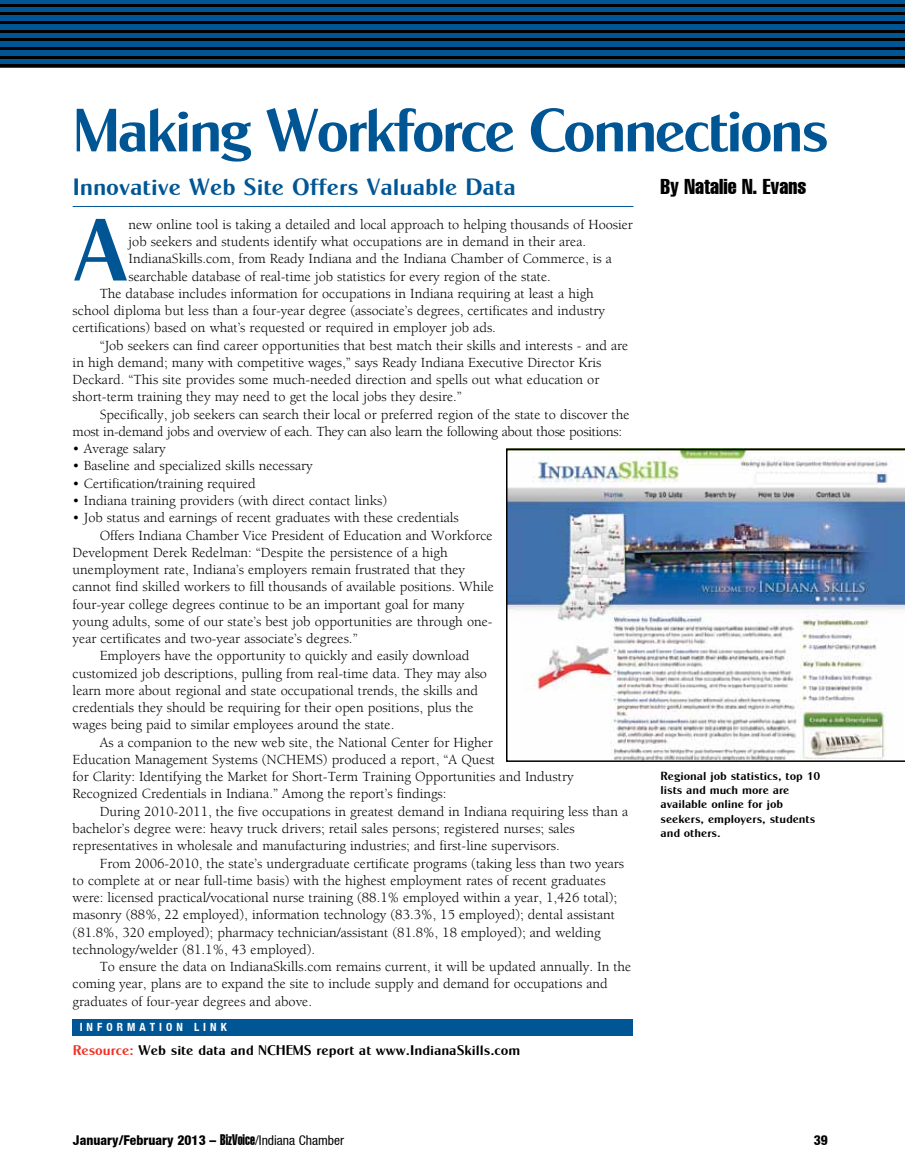
<style>
.page{position:relative;width:905px;height:1175px;background:#fff}
.page>*{position:absolute;margin:0;border:0;box-sizing:border-box;transform-origin:0 0}
.t1{font:89.1px "Cg Globe Gothic Bd";color:#005695}
.t2{font:61.5px "Cg Globe Gothic Bd";letter-spacing:-.05em;color:#005695}
.t3{font:24px "Cg Globe Gothic Bd";color:#005695}
.t4{font:extra-condensed 21px "Helvetica";color:#000}
.t5{font:14.25px "Berkeley";color:#000}
.t6{font:14.25px "Berkeley";letter-spacing:-.02em;color:#000}
.t7{font:14.25px "Cg Globe Gothic Bd";color:#000}
.t8{font:800 condensed 13.5px "Helvetica Neue";color:#000}
.t9{font:12px/14.4px "Cg Globe Gothic Bd";color:#000}
.t10{font:700 condensed 11.25px "Helvetica Neue";letter-spacing:.36em;color:#fff}
.s1{color:#ee3124}
.s2{font-family:"Helvetica Extra Compressed";font-weight:400;font-stretch:normal;font-size:15px}
.s3{font-weight:400}
</style>
<div class="page">
<div style="left:0;top:0;width:904px;height:67px;background:#005695"></div>
<hr style="left:0;top:4px;width:904px;height:2px;background:#000">
<hr style="left:0;top:12px;width:904px;height:3px;background:#000">
<hr style="left:0;top:21px;width:904px;height:3px;background:#000">
<hr style="left:0;top:30px;width:904px;height:2px;background:#000">
<hr style="left:0;top:38px;width:904px;height:3px;background:#000">
<hr style="left:0;top:47px;width:904px;height:3px;background:#000">
<hr style="left:0;top:56px;width:904px;height:2px;background:#000">
<hr style="left:0;top:64px;width:904px;height:3px;background:#000">
<hr style="left:73px;top:206px;width:560px;height:1px;background:#005695">
<div style="left:73px;top:1019px;width:560px;height:16px;background:#005695"></div>
<img style="left:506px;top:449px;width:398px;height:313px">
<p class="t2" style="left:73px;top:93px;width:757px">Making Workforce Connections</p>
<p class="t3" style="left:73px;top:172px;width:444px">Innovative Web Site Offers Valuable Data</p>
<p class="t4" style="left:660px;top:173px;width:147px">By Natalie N. Evans</p>
<p class="t1" style="left:73px;top:196px;width:57px">A</p>
<p class="t5" style="left:128px;top:217px;width:506px">new online tool is taking a detailed and local approach to helping thousands of Hoosier</p>
<p class="t5" style="left:128px;top:234px;width:459px">job seekers and students identify what occupations are in demand in their area.</p>
<p class="t5" style="left:128px;top:251px;width:485px">IndianaSkills.com, from Ready Indiana and the Indiana Chamber of Commerce, is a</p>
<p class="t5" style="left:128px;top:268px;width:424px">searchable database of real-time job statistics for every region of the state.</p>
<p class="t5" style="left:100px;top:286px;width:496px">The database includes information for occupations in Indiana requiring at least a high</p>
<p class="t5" style="left:73px;top:303px;width:534px">school diploma but less than a four-year degree (associate’s degrees, certificates and industry</p>
<p class="t5" style="left:73px;top:320px;width:425px">certifications) based on what’s requested or required in employer job ads.</p>
<p class="t5" style="left:100px;top:337px;width:530px">“Job seekers can find career opportunities that best match their skills and interests - and are</p>
<p class="t5" style="left:73px;top:355px;width:530px">in high demand; many with competitive wages,” says Ready Indiana Executive Director Kris</p>
<p class="t5" style="left:73px;top:372px;width:528px">Deckard. “This site provides some much-needed direction and spells out what education or</p>
<p class="t5" style="left:73px;top:389px;width:391px">short-term training they may need to get the local jobs they desire.”</p>
<p class="t5" style="left:100px;top:406px;width:531px">Specifically, job seekers can search their local or preferred region of the state to discover the</p>
<p class="t6" style="left:73px;top:424px;width:551px">most in-demand jobs and overview of each. They can also learn the following about those positions:</p>
<p class="t5" style="left:73px;top:441px;width:95px">• Average salary</p>
<p class="t5" style="left:73px;top:458px;width:242px">• Baseline and specialized skills necessary</p>
<p class="t5" style="left:73px;top:476px;width:185px">• Certification/training required</p>
<p class="t5" style="left:73px;top:493px;width:316px">• Indiana training providers (with direct contact links)</p>
<p class="t5" style="left:73px;top:510px;width:387px">• Job status and earnings of recent graduates with these credentials</p>
<p class="t5" style="left:100px;top:527px;width:394px">Offers Indiana Chamber Vice President of Education and Workforce</p>
<p class="t5" style="left:73px;top:545px;width:376px">Development Derek Redelman: “Despite the persistence of a high</p>
<p class="t5" style="left:73px;top:562px;width:394px">unemployment rate, Indiana’s employers remain frustrated that they</p>
<p class="t5" style="left:73px;top:579px;width:422px">cannot find skilled workers to fill thousands of available positions. While</p>
<p class="t5" style="left:73px;top:596px;width:393px">four-year college degrees continue to be an important goal for many</p>
<p class="t5" style="left:73px;top:614px;width:421px">young adults, some of our state’s best job opportunities are through one-</p>
<p class="t5" style="left:73px;top:631px;width:286px">year certificates and two-year associate’s degrees.”</p>
<p class="t5" style="left:100px;top:648px;width:371px">Employers have the opportunity to quickly and easily download</p>
<p class="t5" style="left:73px;top:665px;width:416px">customized job descriptions, pulling from real-time data. They may also</p>
<p class="t5" style="left:73px;top:683px;width:407px">learn more about regional and state occupational trends, the skills and</p>
<p class="t5" style="left:73px;top:700px;width:402px">credentials they should be requiring for their open positions, plus the</p>
<p class="t5" style="left:73px;top:717px;width:323px">wages being paid to similar employees around the state.</p>
<p class="t5" style="left:100px;top:734px;width:394px">As a companion to the new web site, the National Center for Higher</p>
<p class="t5" style="left:73px;top:752px;width:424px">Education Management Systems (NCHEMS) produced a report, “A Quest</p>
<p class="t5" style="left:73px;top:769px;width:502px">for Clarity: Identifying the Market for Short-Term Training Opportunities and Industry</p>
<p class="t5" style="left:73px;top:786px;width:375px">Recognized Credentials in Indiana.” Among the report’s findings:</p>
<p class="t5" style="left:100px;top:803px;width:530px">During 2010-2011, the five occupations in greatest demand in Indiana requiring less than a</p>
<p class="t5" style="left:73px;top:821px;width:503px">bachelor’s degree were: heavy truck drivers; retail sales persons; registered nurses; sales</p>
<p class="t5" style="left:73px;top:838px;width:489px">representatives in wholesale and manufacturing industries; and first-line supervisors.</p>
<p class="t5" style="left:100px;top:855px;width:526px">From 2006-2010, the state’s undergraduate certificate programs (taking less than two years</p>
<p class="t5" style="left:73px;top:872px;width:534px">to complete at or near full-time basis) with the highest employment rates of recent graduates</p>
<p class="t5" style="left:73px;top:890px;width:546px">were: licensed practical/vocational nurse training (88.1% employed within a year, 1,426 total);</p>
<p class="t5" style="left:73px;top:907px;width:544px">masonry (88%, 22 employed), information technology (83.3%, 15 employed); dental assistant</p>
<p class="t5" style="left:73px;top:924px;width:529px">(81.8%, 320 employed); pharmacy technician/assistant (81.8%, 18 employed); and welding</p>
<p class="t5" style="left:73px;top:941px;width:244px">technology/welder (81.1%, 43 employed).</p>
<p class="t5" style="left:100px;top:959px;width:533px">To ensure the data on IndianaSkills.com remains current, it will be updated annually. In the</p>
<p class="t5" style="left:73px;top:976px;width:536px">coming year, plans are to expand the site to include supply and demand for occupations and</p>
<p class="t5" style="left:73px;top:993px;width:241px">graduates of four-year degrees and above.</p>
<p class="t9" style="left:660px;top:768px;width:161px">Regional job statistics, top 10 lists and much more are available online for job seekers, employers, students and others.</p>
<p class="t10" style="left:80px;top:1020px;width:149px">INFORMATION LINK</p>
<p class="t7" style="left:73px;top:1041px;width:449px"><span class="s1">Resource:</span> Web site data and NCHEMS report at www.IndianaSkills.com</p>
<p class="t8" style="left:73px;top:1132px;width:272px">January/February 2013 – <span class="s2">BizVoice</span><span class="s3">/Indiana Chamber</span></p>
<p class="t8" style="left:813px;top:1132px;width:16px">39</p>
</div>
